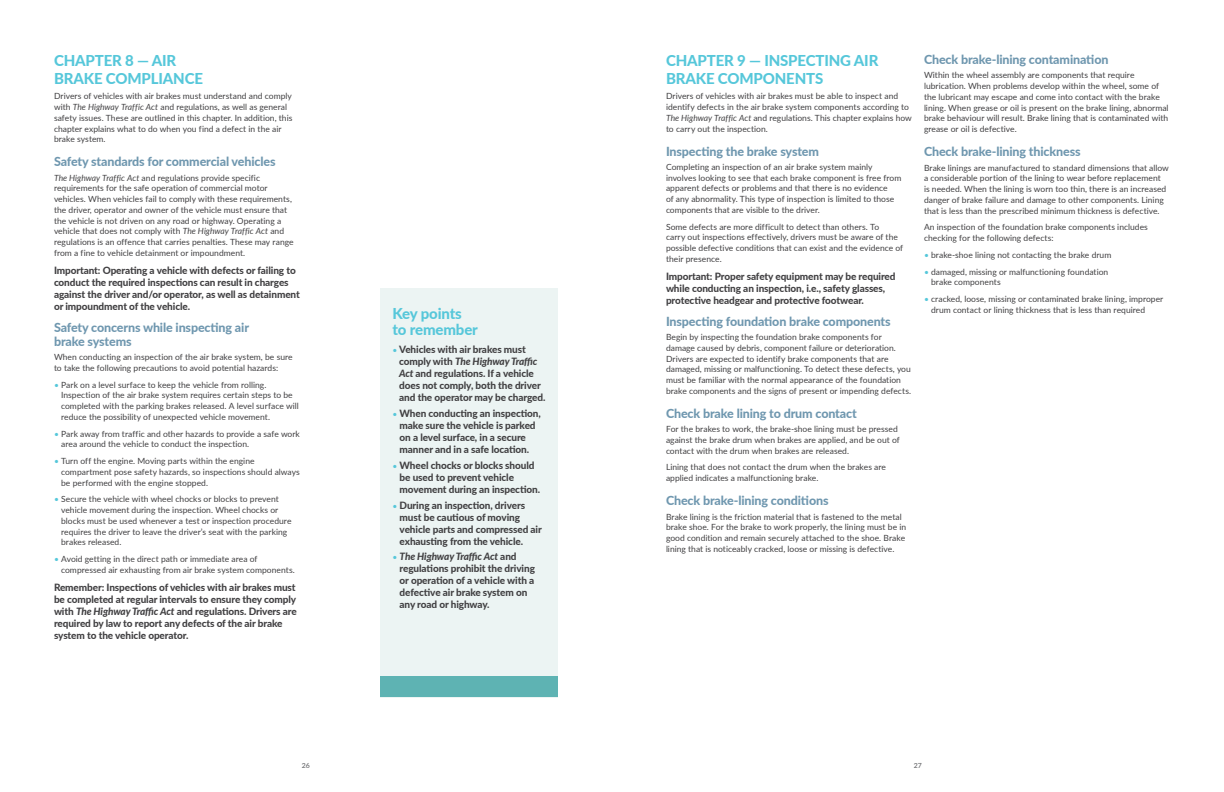
<style>
.page{position:relative;width:1224px;height:792px;background:#fff}
.page>*{position:absolute;margin:0;border:0;box-sizing:border-box;transform-origin:0 0}
.t1{font:800 15px/18px "Lato";letter-spacing:-.01em;color:#56c7da}
.t2{font:800 12.5px/14px "Lato";letter-spacing:-.01em;color:#6f97af}
.t3{font:800 10px/12px "Lato";letter-spacing:-.01em;color:#414042}
.t4{font:8.5px/10.8px "Lato";letter-spacing:.005em;color:#414042}
.t5{font:600 7px "Lato";color:#6d6e71}
.s1{font-style:italic}
.s2{color:#56c7da}
.s3{font-weight:400;font-size:8.5px;color:#56c7da}
</style>
<div class="page">
<div style="left:381px;top:288px;width:177px;height:409px;background:#ecf4f3"></div>
<div style="left:381px;top:676px;width:177px;height:21px;background:#5eb3b3"></div>
<h1 class="t1" style="left:54px;top:51px;width:151px">CHAPTER 8 — AIR<br>BRAKE COMPLIANCE</h1>
<p class="t4" style="left:54px;top:90px;width:240px">Drivers of vehicles with air brakes must understand and comply with <span class="s1">The Highway Traffic Act</span> and regulations, as well as general safety issues. These are outlined in this chapter. In addition, this chapter explains what to do when you find a defect in the air brake system.</p>
<h2 class="t2" style="left:54px;top:154px;width:223px">Safety standards for commercial vehicles</h2>
<p class="t4" style="left:54px;top:172px;width:241px"><span class="s1">The Highway Traffic Act</span> and regulations provide specific requirements for the safe operation of commercial motor vehicles. When vehicles fail to comply with these requirements, the driver, operator and owner of the vehicle must ensure that the vehicle is not driven on any road or highway. Operating a vehicle that does not comply with <span class="s1">The Highway Traffic Act</span> and regulations is an offence that carries penalties. These may range from a fine to vehicle detainment or impoundment.</p>
<p class="t3" style="left:54px;top:264px;width:247px">Important: Operating a vehicle with defects or failing to conduct the required inspections can result in charges against the driver and/or operator, as well as detainment or impoundment of the vehicle.</p>
<h2 class="t2" style="left:54px;top:320px;width:197px">Safety concerns while inspecting air brake systems</h2>
<p class="t4" style="left:54px;top:351px;width:240px">When conducting an inspection of the air brake system, be sure to take the following precautions to avoid potential hazards:</p>
<p class="t4" style="left:61px;top:379px;width:239px;text-indent:-7px"><span class="s2">•</span> Park on a level surface to keep the vehicle from rolling.<br>Inspection of the air brake system requires certain steps to be completed with the parking brakes released. A level surface will reduce the possibility of unexpected vehicle movement.</p>
<p class="t4" style="left:61px;top:428px;width:240px;text-indent:-7px"><span class="s2">•</span> Park away from traffic and other hazards to provide a safe work area around the vehicle to conduct the inspection.</p>
<p class="t4" style="left:61px;top:455px;width:240px;text-indent:-7px"><span class="s2">•</span> Turn off the engine. Moving parts within the engine compartment pose safety hazards, so inspections should always be performed with the engine stopped.</p>
<p class="t4" style="left:61px;top:494px;width:232px;text-indent:-7px"><span class="s2">•</span> Secure the vehicle with wheel chocks or blocks to prevent vehicle movement during the inspection. Wheel chocks or blocks must be used whenever a test or inspection procedure requires the driver to leave the driver’s seat with the parking brakes released.</p>
<p class="t4" style="left:61px;top:553px;width:235px;text-indent:-7px"><span class="s2">•</span> Avoid getting in the direct path or immediate area of compressed air exhausting from air brake system components.</p>
<p class="t3" style="left:54px;top:581px;width:244px">Remember: Inspections of vehicles with air brakes must be completed at regular intervals to ensure they comply with <span class="s1">The Highway Traffic Act</span> and regulations. Drivers are required by law to report any defects of the air brake system to the vehicle operator.</p>
<h1 class="t1" style="left:393px;top:305px;width:87px;line-height:16px">Key points to remember</h1>
<p class="t3" style="left:399px;top:343px;width:148px;text-indent:-7px"><span class="s3">•</span> Vehicles with air brakes must comply with <span class="s1">The Highway Traffic<br>Act</span> and regulations. If a vehicle does not comply, both the driver and the operator may be charged.</p>
<p class="t3" style="left:400px;top:407px;width:143px;text-indent:-7px"><span class="s3">•</span> When conducting an inspection, make sure the vehicle is parked on a level surface, in a secure manner and in a safe location.</p>
<p class="t3" style="left:400px;top:459px;width:142px;text-indent:-7px"><span class="s3">•</span> Wheel chocks or blocks should be used to prevent vehicle movement during an inspection.</p>
<p class="t3" style="left:400px;top:499px;width:144px;text-indent:-7px"><span class="s3">•</span> During an inspection, drivers must be cautious of moving vehicle parts and compressed air exhausting from the vehicle.</p>
<p class="t3" style="left:400px;top:550px;width:137px;text-indent:-7px"><span class="s3">•</span> <span class="s1">The Highway Traffic Act</span> and regulations prohibit the driving or operation of a vehicle with a defective air brake system on any road or highway.</p>
<h1 class="t1" style="left:666px;top:51px;width:214px">CHAPTER 9 — INSPECTING AIR<br>BRAKE COMPONENTS</h1>
<p class="t4" style="left:666px;top:90px;width:247px">Drivers of vehicles with air brakes must be able to inspect and identify defects in the air brake system components according to <span class="s1">The Highway Traffic Act</span> and regulations. This chapter explains how to carry out the inspection.</p>
<h2 class="t2" style="left:666px;top:143px;width:155px">Inspecting the brake system</h2>
<p class="t4" style="left:666px;top:161px;width:237px">Completing an inspection of an air brake system mainly involves looking to see that each brake component is free from apparent defects or problems and that there is no evidence<br>of any abnormality. This type of inspection is limited to those components that are visible to the driver.</p>
<p class="t4" style="left:666px;top:221px;width:239px">Some defects are more difficult to detect than others. To<br>carry out inspections effectively, drivers must be aware of the possible defective conditions that can exist and the evidence of their presence.</p>
<p class="t3" style="left:666px;top:270px;width:231px">Important: Proper safety equipment may be required while conducting an inspection, i.e., safety glasses, protective headgear and protective footwear.</p>
<h2 class="t2" style="left:666px;top:314px;width:226px">Inspecting foundation brake components</h2>
<p class="t4" style="left:666px;top:331px;width:247px">Begin by inspecting the foundation brake components for damage caused by debris, component failure or deterioration.<br>Drivers are expected to identify brake components that are damaged, missing or malfunctioning. To detect these defects, you must be familiar with the normal appearance of the foundation brake components and the signs of present or impending defects.</p>
<h2 class="t2" style="left:666px;top:406px;width:192px">Check brake lining to drum contact</h2>
<p class="t4" style="left:666px;top:423px;width:235px">For the brakes to work, the brake-shoe lining must be pressed against the brake drum when brakes are applied, and be out of contact with the drum when brakes are released.</p>
<p class="t4" style="left:666px;top:462px;width:222px">Lining that does not contact the drum when the brakes are applied indicates a malfunctioning brake.</p>
<h2 class="t2" style="left:666px;top:493px;width:164px">Check brake-lining conditions</h2>
<p class="t4" style="left:666px;top:511px;width:242px">Brake lining is the friction material that is fastened to the metal brake shoe. For the brake to work properly, the lining must be in good condition and remain securely attached to the shoe. Brake lining that is noticeably cracked, loose or missing is defective.</p>
<h2 class="t2" style="left:924px;top:52px;width:186px">Check brake-lining contamination</h2>
<p class="t4" style="left:924px;top:70px;width:246px">Within the wheel assembly are components that require lubrication. When problems develop within the wheel, some of the lubricant may escape and come into contact with the brake lining. When grease or oil is present on the brake lining, abnormal brake behaviour will result. Brake lining that is contaminated with grease or oil is defective.</p>
<h2 class="t2" style="left:924px;top:144px;width:158px">Check brake-lining thickness</h2>
<p class="t4" style="left:924px;top:162px;width:246px">Brake linings are manufactured to standard dimensions that allow a considerable portion of the lining to wear before replacement<br>is needed. When the lining is worn too thin, there is an increased danger of brake failure and damage to other components. Lining that is less than the prescribed minimum thickness is defective.</p>
<p class="t4" style="left:924px;top:221px;width:226px">An inspection of the foundation brake components includes checking for the following defects:</p>
<p class="t4" style="left:924px;top:249px;width:189px"><span class="s2">•</span> brake-shoe lining not contacting the brake drum</p>
<p class="t4" style="left:931px;top:266px;width:179px;text-indent:-7px"><span class="s2">•</span> damaged, missing or malfunctioning foundation brake components</p>
<p class="t4" style="left:931px;top:293px;width:234px;text-indent:-7px"><span class="s2">•</span> cracked, loose, missing or contaminated brake lining, improper drum contact or lining thickness that is less than required</p>
<p class="t5" style="left:302px;top:760px;width:10px">26</p>
<p class="t5" style="left:914px;top:760px;width:10px">27</p>
</div>
